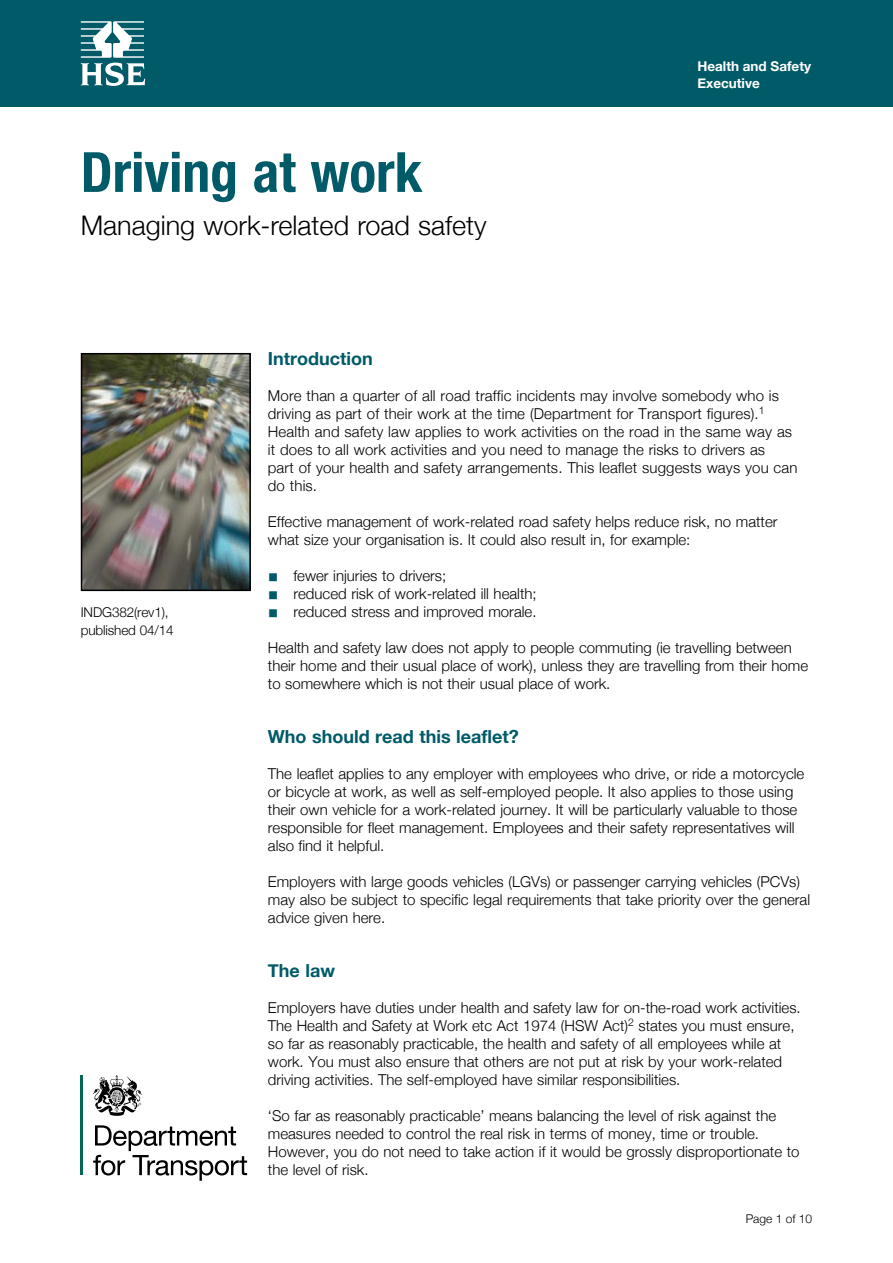
<style>
.page{position:relative;width:893px;height:1263px;background:#fff}
.page>*{position:absolute;margin:0;border:0;box-sizing:border-box;transform-origin:0 0}
.t1{font:700 condensed 55.5px "Helvetica Neue";color:#005a68}
.t2{font:300 27px "Helvetica Neue";color:#000}
.t3{font:700 18px "Helvetica Neue";color:#005a68}
.t4{font:300 15px/18px "Helvetica Neue";color:#000}
.t5{font:300 13.5px/18px "Helvetica Neue";letter-spacing:-.01em;color:#000}
.Health_and_Safety{font:700 13.5px/16.5px "Helvetica Neue";color:#fff}
.t6{font:300 12px "Helvetica Neue";color:#000}
.s1{font-family:"Arial Unicode MS";font-weight:400;font-size:18px;color:#005a68}
</style>
<div class="page">
<div style="left:0;top:0;width:893px;height:106px;background:#005a68"></div>
<img style="left:84px;top:356px;width:164px;height:232px">
<div style="left:81px;top:353px;width:170px;height:238px;border:2px solid #000"></div>
<hr style="left:81px;top:1075px;width:2px;height:100px;background:#006752">
<svg style="left:93px;top:1125px;width:154px;height:56px"></svg>
<svg style="left:93px;top:1075px;width:49px;height:41px"></svg>
<svg style="left:81px;top:21px;width:64px;height:65px"></svg>
<p class="t1" style="left:81px;top:139px;width:343px">Driving at work</p>
<h6 class="t2" style="left:81px;top:203px;width:407px">Managing work-related road safety</h6>
<h6 class="Health_and_Safety" style="left:697px;top:58px;width:115px">Health and Safety<br>Executive</h6>
<p class="t5" style="left:81px;top:602px;width:95px">INDG382(rev1), published 04/14</p>
<h2 class="t3" style="left:268px;top:344px;width:106px">Introduction</h2>
<p class="t4" style="left:268px;top:386px;width:531px">More than a quarter of all road traffic incidents may involve somebody who is driving as part of their work at the time (Department for Transport figures).<sup>1<br></sup>Health and safety law applies to work activities on the road in the same way as it does to all work activities and you need to manage the risks to drivers as<br>part of your health and safety arrangements. This leaflet suggests ways you can do this.</p>
<p class="t4" style="left:268px;top:512px;width:511px">Effective management of work-related road safety helps reduce risk, no matter what size your organisation is. It could also result in, for example:</p>
<p class="t4" style="left:268px;top:566px;width:180px"><span class="s1">■</span> fewer injuries to drivers;</p>
<p class="t4" style="left:268px;top:584px;width:270px"><span class="s1">■</span> reduced risk of work-related ill health;</p>
<p class="t4" style="left:268px;top:602px;width:270px"><span class="s1">■</span> reduced stress and improved morale.</p>
<p class="t4" style="left:268px;top:638px;width:542px">Health and safety law does not apply to people commuting (ie travelling between their home and their usual place of work), unless they are travelling from their home to somewhere which is not their usual place of work.</p>
<h2 class="t3" style="left:268px;top:722px;width:252px">Who should read this leaflet?</h2>
<p class="t4" style="left:268px;top:764px;width:538px">The leaflet applies to any employer with employees who drive, or ride a motorcycle or bicycle at work, as well as self-employed people. It also applies to those using their own vehicle for a work-related journey. It will be particularly valuable to those responsible for fleet management. Employees and their safety representatives will also find it helpful.</p>
<p class="t4" style="left:268px;top:872px;width:544px">Employers with large goods vehicles (LGVs) or passenger carrying vehicles (PCVs) may also be subject to specific legal requirements that take priority over the general advice given here.</p>
<h2 class="t3" style="left:268px;top:956px;width:69px">The law</h2>
<p class="t4" style="left:268px;top:998px;width:534px">Employers have duties under health and safety law for on-the-road work activities.<br>The Health and Safety at Work etc Act 1974 (HSW Act)<sup>2</sup> states you must ensure, so far as reasonably practicable, the health and safety of all employees while at work. You must also ensure that others are not put at risk by your work-related driving activities. The self-employed have similar responsibilities.</p>
<p class="t4" style="left:268px;top:1106px;width:533px">‘So far as reasonably practicable’ means balancing the level of risk against the measures needed to control the real risk in terms of money, time or trouble.<br>However, you do not need to take action if it would be grossly disproportionate to the level of risk.</p>
<p class="t6" style="left:746px;top:1208px;width:68px">Page 1 of 10</p>
</div>
